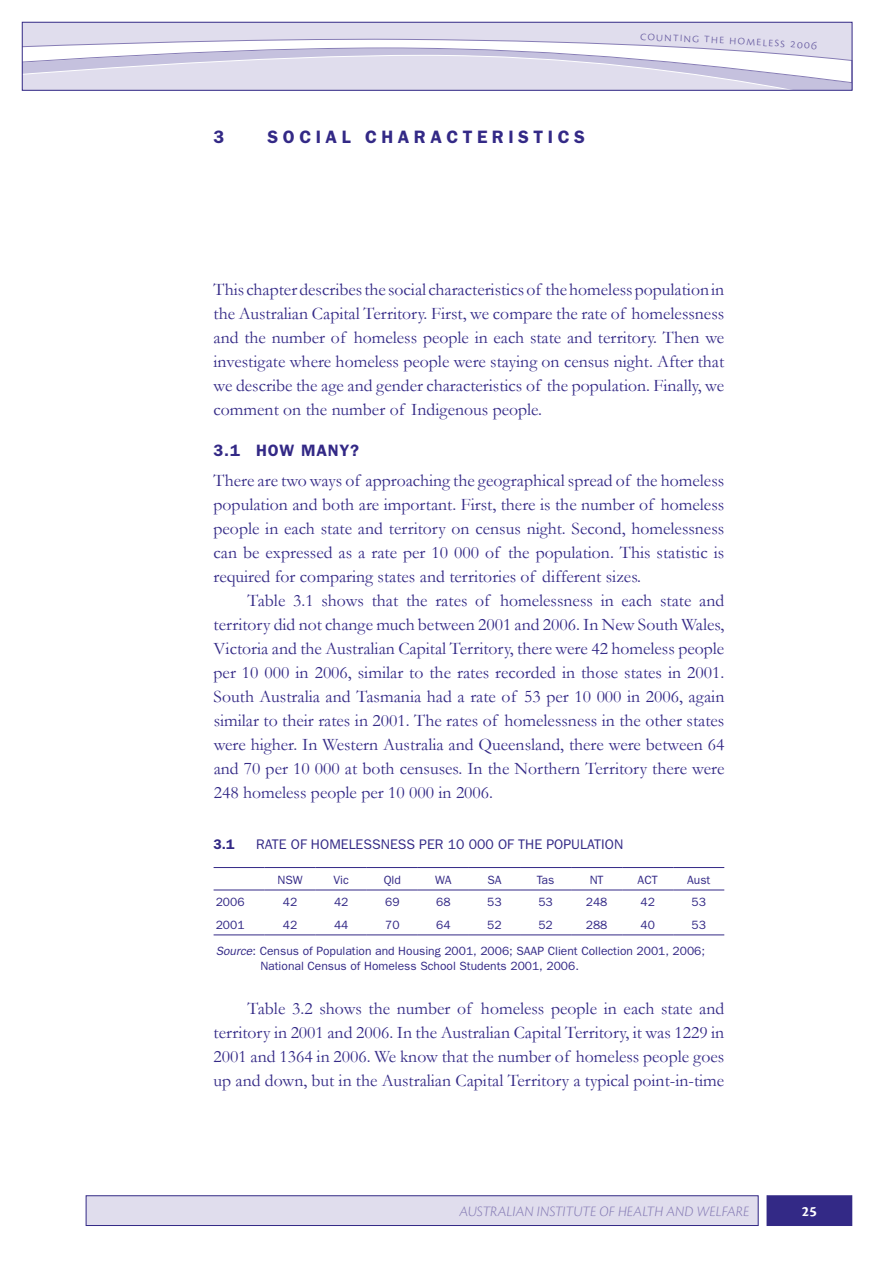
<style>
.page{position:relative;width:895px;height:1263px;background:#fff}
.page>*{position:absolute;margin:0;border:0;box-sizing:border-box;transform-origin:0 0}
.t1{font:600 18px "Franklin Gothic";letter-spacing:.25em;color:#332986}
.t2{font:17.7px/24px "Garamond";color:#332986;text-align:justify}
.t3{font:600 16.5px "Franklin Gothic";letter-spacing:.05em;color:#332986}
.t4{font:italic 300 15px "Cronos Pro";letter-spacing:-.005em;color:#867cb5}
.t5{font:700 15px "Cronos Pro";color:#fff}
.t6{font:13.95px "Franklin Gothic";color:#332986}
.t7{font:600 13.95px "Franklin Gothic";color:#332986}
.t8{font:300 13.5px "Cronos Pro";color:#65599f}
.t9{font:12px/15px "Franklin Gothic";color:#332986}
.s1{font-style:italic}
</style>
<div class="page">
<div style="left:22px;top:22px;width:829px;height:68px;background:#e0dded"></div>
<svg style="left:24px;top:38px;width:825px;height:50px"></svg>
<div style="left:22px;top:22px;width:829px;height:68px;border:1px solid #332986"></div>
<div style="left:86px;top:1195px;width:671px;height:30px;background:#e0dded"></div>
<div style="left:86px;top:1195px;width:672px;height:30px;border:1px solid #332986"></div>
<div style="left:766px;top:1195px;width:85px;height:30px;background:#332986"></div>
<div style="left:766px;top:1195px;width:85px;height:30px;border:1px solid #332986"></div>
<hr style="left:213px;top:867px;width:51px;height:1px;background:#332986">
<hr style="left:264px;top:867px;width:51px;height:1px;background:#332986">
<hr style="left:315px;top:867px;width:51px;height:1px;background:#332986">
<hr style="left:366px;top:867px;width:51px;height:1px;background:#332986">
<hr style="left:417px;top:867px;width:52px;height:1px;background:#332986">
<hr style="left:469px;top:867px;width:51px;height:1px;background:#332986">
<hr style="left:520px;top:867px;width:51px;height:1px;background:#332986">
<hr style="left:571px;top:867px;width:51px;height:1px;background:#332986">
<hr style="left:622px;top:867px;width:51px;height:1px;background:#332986">
<hr style="left:673px;top:867px;width:51px;height:1px;background:#332986">
<hr style="left:213px;top:889px;width:51px;height:1px;background:#332986">
<hr style="left:264px;top:889px;width:51px;height:1px;background:#332986">
<hr style="left:315px;top:889px;width:51px;height:1px;background:#332986">
<hr style="left:366px;top:889px;width:51px;height:1px;background:#332986">
<hr style="left:417px;top:889px;width:52px;height:1px;background:#332986">
<hr style="left:469px;top:889px;width:51px;height:1px;background:#332986">
<hr style="left:520px;top:889px;width:51px;height:1px;background:#332986">
<hr style="left:571px;top:889px;width:51px;height:1px;background:#332986">
<hr style="left:622px;top:889px;width:51px;height:1px;background:#332986">
<hr style="left:673px;top:889px;width:51px;height:1px;background:#332986">
<hr style="left:213px;top:934px;width:51px;height:1px;background:#332986">
<hr style="left:264px;top:934px;width:51px;height:1px;background:#332986">
<hr style="left:315px;top:934px;width:51px;height:1px;background:#332986">
<hr style="left:366px;top:934px;width:51px;height:1px;background:#332986">
<hr style="left:417px;top:934px;width:52px;height:1px;background:#332986">
<hr style="left:469px;top:934px;width:51px;height:1px;background:#332986">
<hr style="left:520px;top:934px;width:51px;height:1px;background:#332986">
<hr style="left:571px;top:934px;width:51px;height:1px;background:#332986">
<hr style="left:622px;top:934px;width:51px;height:1px;background:#332986">
<hr style="left:673px;top:934px;width:51px;height:1px;background:#332986">
<p class="t1" style="left:213px;top:126px;width:12px">3</p>
<p class="t1" style="left:267px;top:126px;width:318px">SOCIAL CHARACTERISTICS</p>
<p class="t8" style="left:640px;top:28px;width:60px;rotate:2deg">COUNTING</p>
<p class="t8" style="left:704px;top:30px;width:65px;rotate:3deg">THE HOMEL</p>
<p class="t8" style="left:768px;top:34px;width:50px;rotate:4deg">ESS 2006</p>
<p class="t2" style="left:213px;top:277px;width:512px">This chapterdescribesthe social characteristicsof thehomelesspopulationin the Australian Capital Territory. First, we compare the rate of homelessness and the number of homeless people in each state and territory. Then we investigate where homeless people were staying on census night. After that we describe the age and gender characteristics of the population. Finally, we comment on the number of Indigenous people.</p>
<p class="t3" style="left:213px;top:440px;width:147px">3.1 HOW MANY?</p>
<p class="t2" style="left:213px;top:468px;width:512px">There are two ways of approaching the geographical spread of the homeless population and both are important. First, there is the number of homeless people in each state and territory on census night. Second, homelessness can be expressed as a rate per 10 000 of the population. This statistic is required for comparing states and territories of different sizes.</p>
<p class="t2" style="left:213px;top:588px;width:512px;text-indent:34px">Table 3.1 shows that the rates of homelessness in each state and territory did not change much between 2001 and 2006. In New South Wales, Victoria and the Australian Capital Territory, there were 42 homeless people per 10 000 in 2006, similar to the rates recorded in those states in 2001.<br>South Australia and Tasmania had a rate of 53 per 10 000 in 2006, again similar to their rates in 2001. The rates of homelessness in the other states were higher. In Western Australia and Queensland, there were between 64 and 70 per 10 000 at both censuses. In the Northern Territory there were 248 homeless people per 10 000 in 2006.</p>
<p class="t7" style="left:213px;top:835px;width:22px">3.1</p>
<p class="t6" style="left:256px;top:836px;width:368px">RATE OF HOMELESSNESS PER 10 000 OF THE POPULATION</p>
<p class="t9" style="left:277px;top:872px;width:27px">NSW</p>
<p class="t9" style="left:333px;top:872px;width:17px">Vic</p>
<p class="t9" style="left:383px;top:872px;width:19px">Qld</p>
<p class="t9" style="left:435px;top:872px;width:18px">WA</p>
<p class="t9" style="left:487px;top:872px;width:16px">SA</p>
<p class="t9" style="left:536px;top:872px;width:19px">Tas</p>
<p class="t9" style="left:589px;top:872px;width:15px">NT</p>
<p class="t9" style="left:637px;top:872px;width:22px">ACT</p>
<p class="t9" style="left:686px;top:872px;width:25px">Aust</p>
<p class="t9" style="left:216px;top:894px;width:30px">2006</p>
<p class="t9" style="left:283px;top:894px;width:16px">42</p>
<p class="t9" style="left:334px;top:894px;width:16px">42</p>
<p class="t9" style="left:385px;top:894px;width:16px">69</p>
<p class="t9" style="left:436px;top:894px;width:16px">68</p>
<p class="t9" style="left:487px;top:894px;width:16px">53</p>
<p class="t9" style="left:538px;top:894px;width:16px">53</p>
<p class="t9" style="left:585px;top:894px;width:23px">248</p>
<p class="t9" style="left:640px;top:894px;width:16px">42</p>
<p class="t9" style="left:691px;top:894px;width:16px">53</p>
<p class="t9" style="left:216px;top:916px;width:30px">2001</p>
<p class="t9" style="left:283px;top:916px;width:16px">42</p>
<p class="t9" style="left:334px;top:916px;width:16px">44</p>
<p class="t9" style="left:385px;top:916px;width:16px">70</p>
<p class="t9" style="left:436px;top:916px;width:16px">64</p>
<p class="t9" style="left:487px;top:916px;width:16px">52</p>
<p class="t9" style="left:538px;top:916px;width:16px">52</p>
<p class="t9" style="left:585px;top:916px;width:23px">288</p>
<p class="t9" style="left:640px;top:916px;width:16px">40</p>
<p class="t9" style="left:691px;top:916px;width:16px">53</p>
<p class="t9" style="left:260px;top:943px;width:446px;text-indent:-45px"><span class="s1">Source</span>: Census of Population and Housing 2001, 2006; SAAP Client Collection 2001, 2006;<br>National Census of Homeless School Students 2001, 2006.</p>
<p class="t2" style="left:213px;top:996px;width:512px;text-indent:34px">Table 3.2 shows the number of homeless people in each state and territory in 2001 and 2006. In the Australian Capital Territory, it was 1229 in 2001 and 1364 in 2006. We know that the number of homeless people goes up and down, but in the Australian Capital Territory a typical point-in-time</p>
<p class="t4" style="left:459px;top:1203px;width:291px">AUSTRALIAN INSTITUTE OF HEALTH AND WELFARE</p>
<p class="t5" style="left:801px;top:1203px;width:16px">25</p>
</div>
